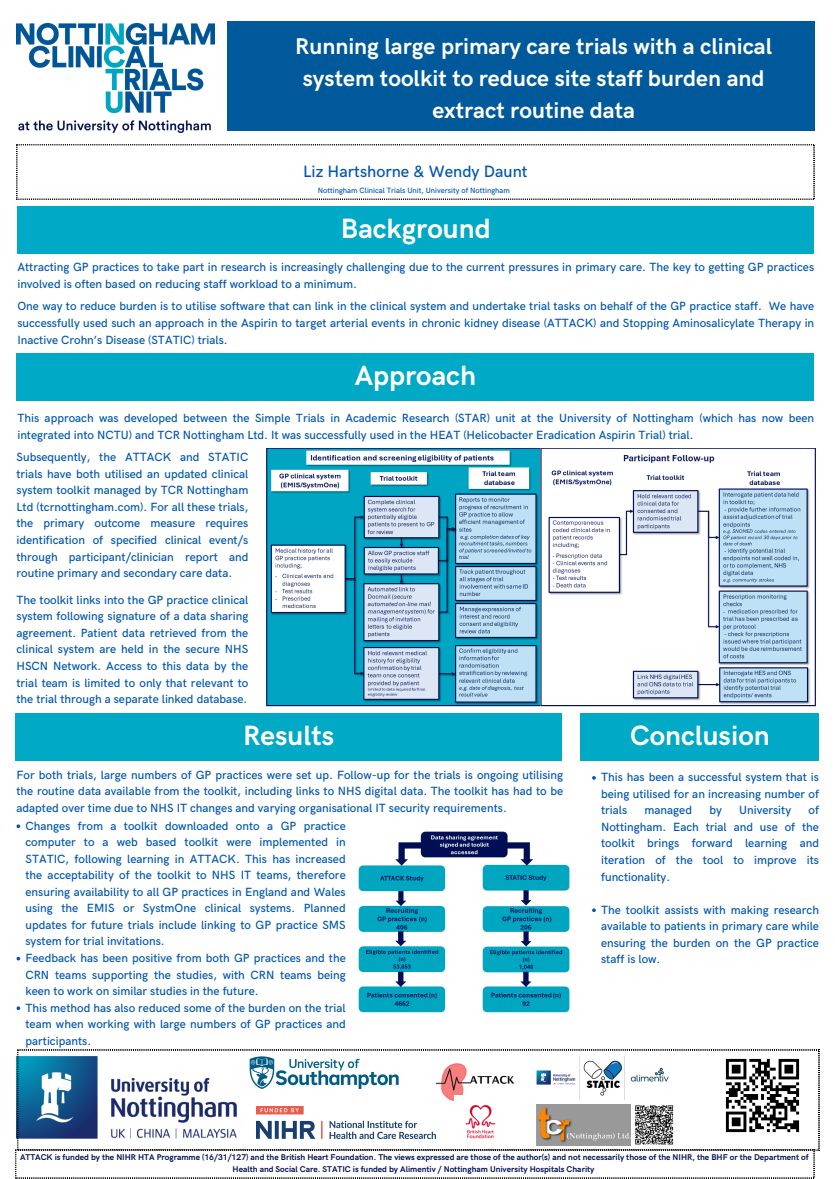
<style>
.page{position:relative;width:835px;height:1179px;background:#fff}
.page>*{position:absolute;margin:0;border:0;box-sizing:border-box;transform-origin:0 0}
.t1{font:700 28px "HK Grotesk";color:#fff}
.t2{font:700 22.85px/31.9px "HK Grotesk";color:#fefffe;text-align:center}
.t3{font:500 16.45px "HK Grotesk";color:#0155b1}
.t4{font:500 11.9px/16.5px "HK Grotesk";color:#0155b1;text-align:justify}
.t5{font:700 8.4px/11.5px "HK Grotesk";color:#041355;text-align:center}
.t6{font:500 7.7px "HK Grotesk";color:#0155b1}
</style>
<div class="page">
<img style="left:17px;top:23px;width:198px;height:110px">
<div style="left:227px;top:21px;width:587px;height:110px;background:#00599a"></div>
<svg style="left:15px;top:1149px;width:799px;height:29px"></svg>
<div style="left:17px;top:206px;width:797px;height:48px;background:#00a9c5"></div>
<svg style="left:17px;top:1050px;width:801px;height:100px"></svg>
<svg style="left:17px;top:144px;width:797px;height:55px"></svg>
<img style="left:431px;top:1054px;width:91px;height:54px">
<img style="left:454px;top:1095px;width:52px;height:52px">
<img style="left:248px;top:1055px;width:152px;height:34px">
<img style="left:256px;top:1106px;width:179px;height:32px">
<img style="left:535px;top:1054px;width:134px;height:46px">
<div style="left:17px;top:353px;width:797px;height:47px;background:#00a9c5"></div>
<div style="left:580px;top:713px;width:238px;height:47px;background:#00a9c5"></div>
<div style="left:15px;top:713px;width:547px;height:47px;background:#00a9c5"></div>
<img style="left:723px;top:1056px;width:78px;height:78px">
<img style="left:266px;top:448px;width:549px;height:258px">
<img style="left:358px;top:831px;width:212px;height:182px">
<img style="left:536px;top:1104px;width:94px;height:41px">
<img style="left:634px;top:1105px;width:39px;height:40px">
<svg style="left:592px;top:908px;width:3px;height:4px"></svg>
<svg style="left:17px;top:824px;width:3px;height:4px"></svg>
<svg style="left:17px;top:1006px;width:3px;height:4px"></svg>
<h1 class="t2" style="left:295px;top:31px;width:478px">Running large primary care trials with a clinical system toolkit to reduce site staff burden and extract routine data</h1>
<h4 class="t3" style="left:303px;top:162px;width:226px">Liz Hartshorne &amp; Wendy Daunt</h4>
<p class="t6" style="left:318px;top:186px;width:193px">Nottingham Clinical Trials Unit, University of Nottingham</p>
<p class="t1" style="left:341px;top:213px;width:151px">Background</p>
<p class="t4" style="left:17px;top:259px;width:798px">Attracting GP practices to take part in research is increasingly challenging due to the current pressures in primary care. The key to getting GP practices involved is often based on reducing staff workload to a minimum.</p>
<p class="t4" style="left:17px;top:298px;width:798px">One way to reduce burden is to utilise software that can link in the clinical system and undertake trial tasks on behalf of the GP practice staff. We have successfully used such an approach in the Aspirin to target arterial events in chronic kidney disease (ATTACK) and Stopping Aminosalicylate Therapy in Inactive Crohn’s Disease (STATIC) trials.</p>
<h4 class="t1" style="left:354px;top:360px;width:123px">Approach</h4>
<p class="t4" style="left:17px;top:410px;width:798px">This approach was developed between the Simple Trials in Academic Research (STAR) unit at the University of Nottingham (which has now been integrated into NCTU) and TCR Nottingham Ltd. It was successfully used in the HEAT (Helicobacter Eradication Aspirin Trial) trial.</p>
<p class="t4" style="left:17px;top:449px;width:233px">Subsequently, the ATTACK and STATIC trials have both utilised an updated clinical system toolkit managed by TCR Nottingham Ltd (tcrnottingham.com). For all these trials, the primary outcome measure requires identification of specified clinical event/s through participant/clinician report and routine primary and secondary care data.</p>
<p class="t4" style="left:17px;top:592px;width:233px">The toolkit links into the GP practice clinical system following signature of a data sharing agreement. Patient data retrieved from the clinical system are held in the secure NHS HSCN Network. Access to this data by the trial team is limited to only that relevant to the trial through a separate linked database.</p>
<h1 class="t1" style="left:243px;top:720px;width:92px">Results</h1>
<h4 class="t1" style="left:630px;top:720px;width:141px">Conclusion</h4>
<p class="t4" style="left:17px;top:767px;width:548px">For both trials, large numbers of GP practices were set up. Follow-up for the trials is ongoing utilising the routine data available from the toolkit, including links to NHS digital data. The toolkit has had to be adapted over time due to NHS IT changes and varying organisational IT security requirements.</p>
<p class="t4" style="left:25px;top:818px;width:322px">Changes from a toolkit downloaded onto a GP practice computer to a web based toolkit were implemented in STATIC, following learning in ATTACK. This has increased the acceptability of the toolkit to NHS IT teams, therefore ensuring availability to all GP practices in England and Wales using the EMIS or SystmOne clinical systems. Planned updates for future trials include linking to GP practice SMS system for trial invitations.</p>
<p class="t4" style="left:25px;top:950px;width:322px">Feedback has been positive from both GP practices and the CRN teams supporting the studies, with CRN teams being keen to work on similar studies in the future.</p>
<p class="t4" style="left:25px;top:1000px;width:322px">This method has also reduced some of the burden on the trial team when working with large numbers of GP practices and participants.</p>
<p class="t4" style="left:601px;top:769px;width:219px">This has been a successful system that is being utilised for an increasing number of trials</p>
<p class="t4" style="left:601px;top:802px;width:219px;text-indent:207px">of Nottingham. Each trial and use of the toolkit brings forward learning and iteration of the tool to improve its functionality.</p>
<p class="t4" style="left:601px;top:902px;width:219px">The toolkit assists with making research available to patients in primary care while ensuring the burden on the GP practice staff is low.</p>
<p class="t4" style="left:644px;top:802px;width:49px">managed</p>
<p class="t4" style="left:709px;top:802px;width:14px">by</p>
<p class="t4" style="left:739px;top:802px;width:54px">University</p>
<h3 class="t5" style="left:20px;top:1152px;width:789px">ATTACK is funded by the NIHR HTA Programme (16/31/127) and the British Heart Foundation. The views expressed are those of the author(s) and not necessarily those of the NIHR, the BHF or the Department of<br>Health and Social Care. STATIC is funded by Alimentiv / Nottingham University Hospitals Charity</h3>
</div>
